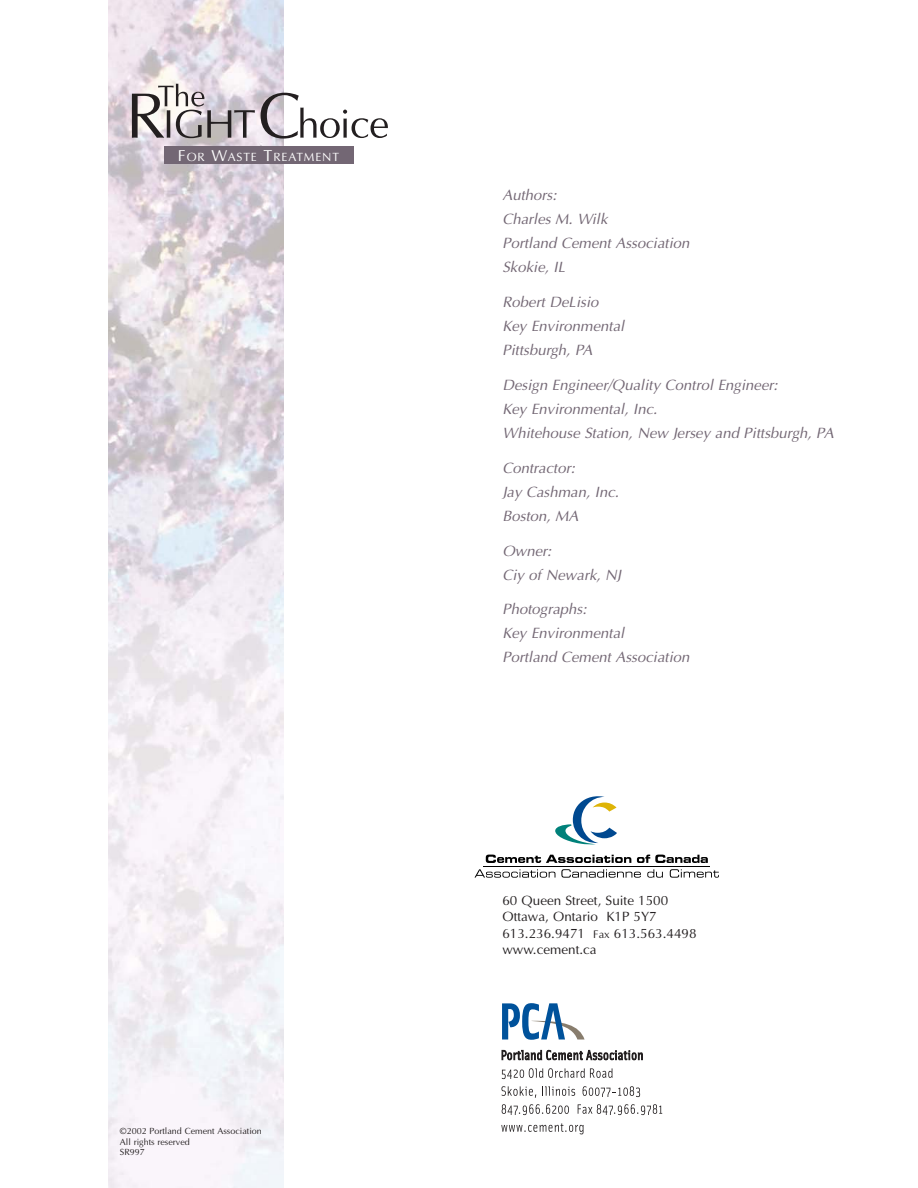
<style>
.page{position:relative;width:918px;height:1188px;background:#fff}
.page>*{position:absolute;margin:0;border:0;box-sizing:border-box;transform-origin:0 0}
.t1{font:italic 15px/24px "Optima";color:#736774}
.t2{font:13.5px/16.5px "Optima";color:#231f20}
.t3{font:12px "Optima";letter-spacing:.075em;color:#fff}
.t4{font:9px/10.9px "Optima";color:#231f20}
.s1{font-size:15.9px}
.s2{font-size:11.1px}
</style>
<div class="page">
<img style="left:108px;top:0;width:176px;height:1188px">
<svg style="left:261px;top:93px;width:127px;height:46px"></svg>
<svg style="left:132px;top:84px;width:123px;height:54px"></svg>
<div style="left:164px;top:146px;width:190px;height:18px;background:#736774"></div>
<svg style="left:555px;top:796px;width:62px;height:49px"></svg>
<svg style="left:486px;top:855px;width:145px;height:8px"></svg>
<svg style="left:637px;top:855px;width:71px;height:8px"></svg>
<svg style="left:475px;top:869px;width:80px;height:9px"></svg>
<svg style="left:561px;top:869px;width:80px;height:9px"></svg>
<svg style="left:647px;top:869px;width:16px;height:9px"></svg>
<svg style="left:670px;top:869px;width:49px;height:9px"></svg>
<hr style="left:483px;top:866px;width:227px;height:1px;background:#000">
<svg style="left:502px;top:1050px;width:141px;height:10px"></svg>
<svg style="left:502px;top:1068px;width:111px;height:11px"></svg>
<svg style="left:501px;top:1086px;width:35px;height:12px"></svg>
<svg style="left:542px;top:1086px;width:33px;height:10px"></svg>
<svg style="left:583px;top:1086px;width:57px;height:11px"></svg>
<svg style="left:502px;top:1104px;width:66px;height:11px"></svg>
<svg style="left:564px;top:1106px;width:5px;height:8px"></svg>
<svg style="left:578px;top:1104px;width:84px;height:11px"></svg>
<svg style="left:501px;top:1123px;width:83px;height:11px"></svg>
<svg style="left:502px;top:1003px;width:83px;height:37px"></svg>
<p class="t3" style="left:178px;top:152px;width:163px"><span class="s1">F</span>OR <span class="s1">W</span>ASTE <span class="s1">T</span>REATMENT</p>
<p class="t4" style="left:120px;top:1126px;width:143px">©2002 Portland Cement Association<br>All rights reserved<br>SR997</p>
<p class="t1" style="left:502px;top:185px;width:189px">Authors:<br>Charles M. Wilk<br>Portland Cement Association<br>Skokie, IL</p>
<p class="t1" style="left:502px;top:291px;width:124px">Robert DeLisio<br>Key Environmental<br>Pittsburgh, PA</p>
<p class="t1" style="left:502px;top:374px;width:333px">Design Engineer/Quality Control Engineer:<br>Key Environmental, Inc.<br>Whitehouse Station, New Jersey and Pittsburgh, PA</p>
<p class="t1" style="left:502px;top:457px;width:118px">Contractor:<br>Jay Cashman, Inc.<br>Boston, MA</p>
<p class="t1" style="left:502px;top:540px;width:120px">Owner:<br>Ciy of Newark, NJ</p>
<p class="t1" style="left:502px;top:599px;width:189px">Photographs:<br>Key Environmental<br>Portland Cement Association</p>
<p class="t2" style="left:502px;top:893px;width:196px">60 Queen Street, Suite 1500<br>Ottawa, Ontario K1P 5Y7<br>613.236.9471 <span class="s2">Fax</span> 613.563.4498 www.cement.ca</p>
</div>
